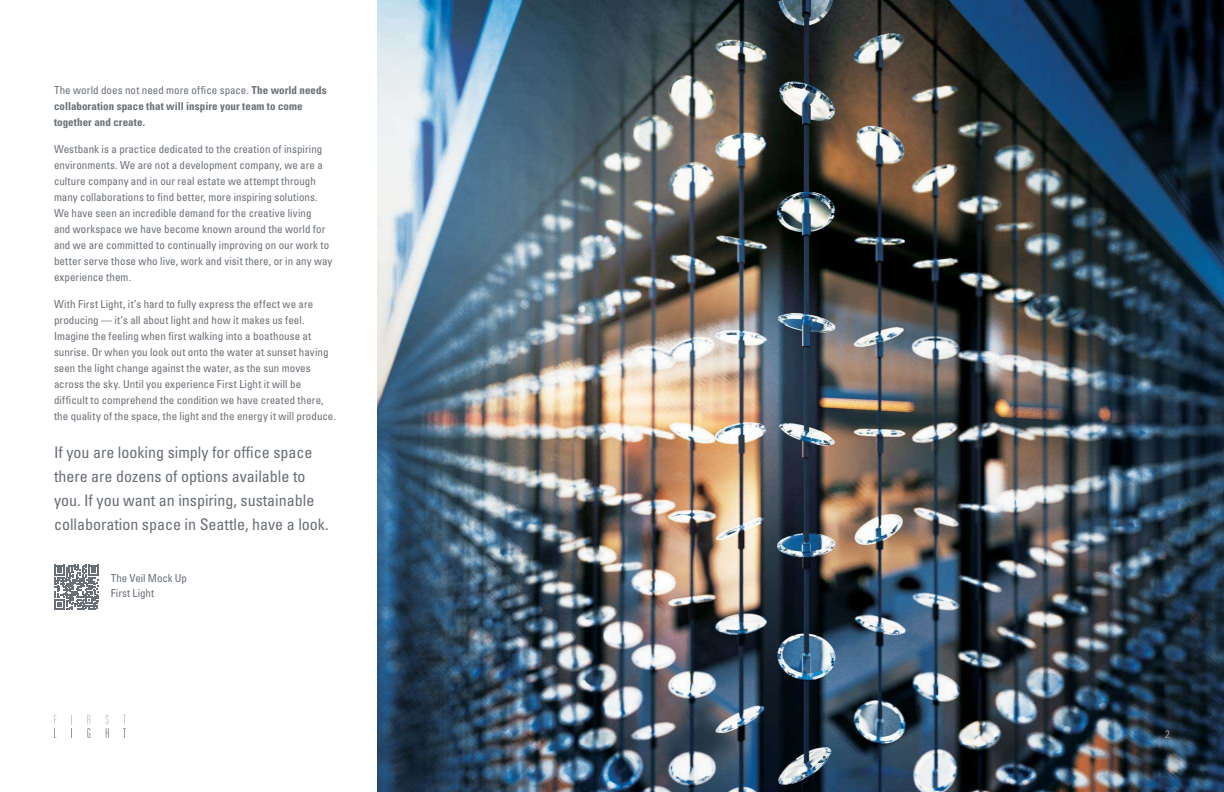
<style>
.page{position:relative;width:1224px;height:792px;background:#fff}
.page>*{position:absolute;margin:0;border:0;box-sizing:border-box;transform-origin:0 0}
.t1{font:condensed 16px/24px "Univers LT Std";color:#696f76}
.t2{font:condensed 11px/16px "Univers LT Std";letter-spacing:.005em;color:#696f76}
.t3{font:700 condensed 11px/16px "Univers LT Std";letter-spacing:.005em;color:#696f76}
.t4{font:condensed 11px "Univers LT Std";color:#939598}
.s1{font-weight:400}
</style>
<div class="page">
<img style="left:377px;top:0;width:847px;height:792px">
<svg style="left:54px;top:565px;width:45px;height:45px"></svg>
<svg style="left:54px;top:715px;width:2px;height:23px"></svg>
<svg style="left:71px;top:715px;width:1px;height:23px"></svg>
<svg style="left:87px;top:715px;width:3px;height:23px"></svg>
<svg style="left:106px;top:715px;width:3px;height:23px"></svg>
<svg style="left:123px;top:715px;width:3px;height:23px"></svg>
<p class="t3" style="left:54px;top:83px;width:274px"><span class="s1">The world does not need more office space.</span> The world needs collaboration space that will inspire your team to come together and create.</p>
<p class="t2" style="left:54px;top:141px;width:280px">Westbank is a practice dedicated to the creation of inspiring environments. We are not a development company, we are a culture company and in our real estate we attempt through many collaborations to find better, more inspiring solutions.<br>We have seen an incredible demand for the creative living<br>and workspace we have become known around the world for and we are committed to continually improving on our work to better serve those who live, work and visit there, or in any way experience them.</p>
<p class="t2" style="left:54px;top:296px;width:283px">With First Light, it’s hard to fully express the effect we are producing — it’s all about light and how it makes us feel.<br>Imagine the feeling when first walking into a boathouse at sunrise. Or when you look out onto the water at sunset having seen the light change against the water, as the sun moves across the sky. Until you experience First Light it will be difficult to comprehend the condition we have created there, the quality of the space, the light and the energy it will produce.</p>
<h1 class="t1" style="left:54px;top:441px;width:276px">If you are looking simply for office space there are dozens of options available to you. If you want an inspiring, sustainable collaboration space in Seattle, have a look.</h1>
<p class="t2" style="left:111px;top:570px;width:78px;line-height:15px">The Veil Mock Up<br>First Light</p>
<p class="t4" style="left:1165px;top:727px;width:6px">2</p>
</div>
